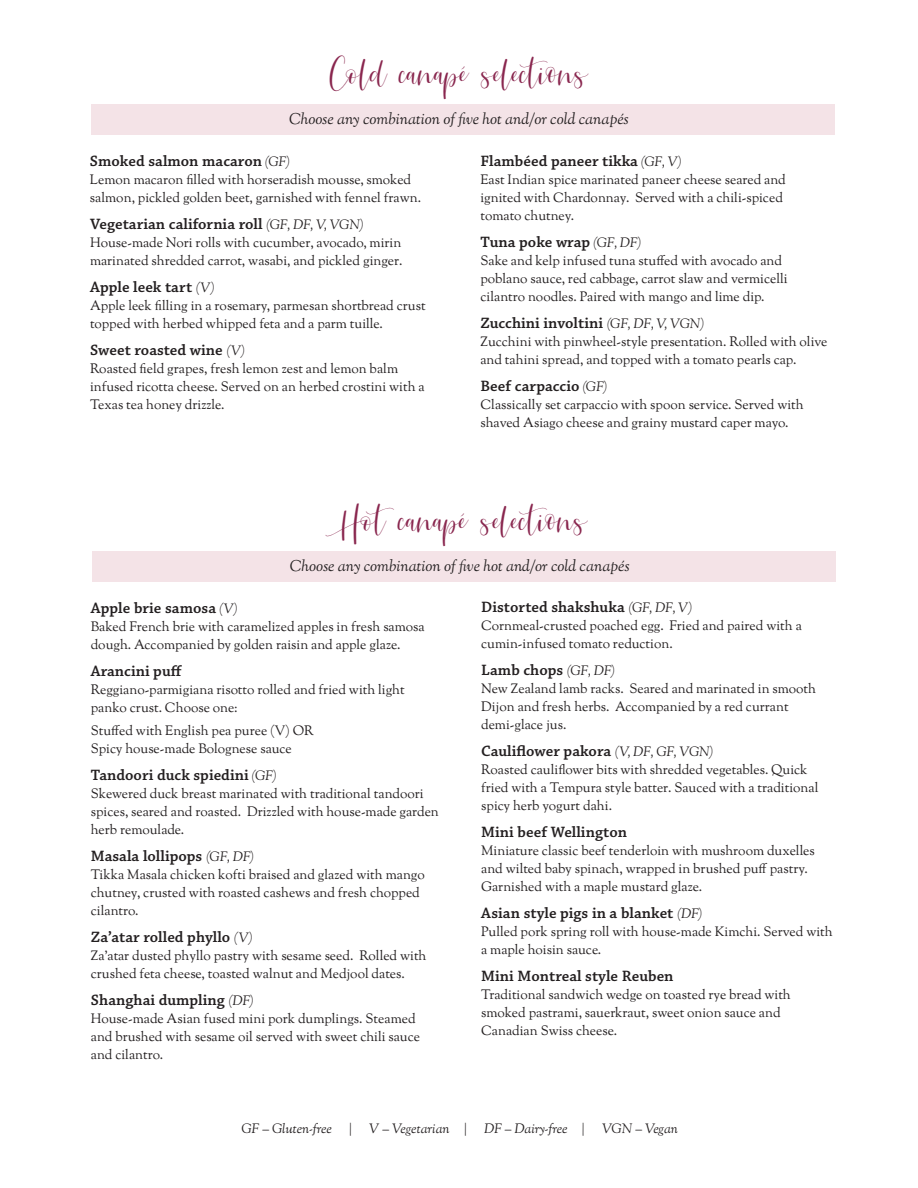
<style>
.page{position:relative;width:918px;height:1188px;background:#fff}
.page>*{position:absolute;margin:0;border:0;box-sizing:border-box;transform-origin:0 0}
.t1{font:40.5px "Julietta";color:#89264e}
.items{font:15.75px "Chaparral Pro Semibold Capt";color:#231f20}
.t2{font:italic 15.75px "Sorts Mill Goudy";letter-spacing:-.005em;color:#231f20}
.t3{font:13.5px/18px "Sorts Mill Goudy";color:#231f20}
.t4{font:italic 13.5px "Sorts Mill Goudy";letter-spacing:-.01em;color:#231f20}
.s1{font-family:"Sorts Mill Goudy";font-style:italic;font-size:13.5px}
</style>
<div class="page">
<div style="left:92px;top:105px;width:743px;height:30px;background:#f4e3e7"></div>
<div style="left:93px;top:552px;width:743px;height:30px;background:#f4e3e7"></div>
<p class="t1" style="left:330px;top:49px;width:260px">Cold canapé selections</p>
<p class="t2" style="left:289px;top:109px;width:341px">Choose any combination of five hot and/or cold canapés</p>
<p class="items" style="left:90px;top:152px;width:202px">Smoked salmon macaron <span class="s1">(GF)</span></p>
<p class="t3" style="left:90px;top:171px;width:333px">Lemon macaron filled with horseradish mousse, smoked salmon, pickled golden beet, garnished with fennel frawn.</p>
<p class="items" style="left:90px;top:215px;width:275px">Vegetarian california roll <span class="s1">(GF, DF, V, VGN)</span></p>
<p class="t3" style="left:90px;top:234px;width:314px">House-made Nori rolls with cucumber, avocado, mirin marinated shredded carrot, wasabi, and pickled ginger.</p>
<p class="items" style="left:90px;top:278px;width:126px">Apple leek tart <span class="s1">(V)</span></p>
<p class="t3" style="left:90px;top:297px;width:337px">Apple leek filling in a rosemary, parmesan shortbread crust topped with herbed whipped feta and a parm tuille.</p>
<p class="items" style="left:90px;top:341px;width:157px">Sweet roasted wine <span class="s1">(V)</span></p>
<p class="t3" style="left:90px;top:360px;width:336px">Roasted field grapes, fresh lemon zest and lemon balm infused ricotta cheese. Served on an herbed crostini with a<br>Texas tea honey drizzle.</p>
<p class="items" style="left:480px;top:152px;width:203px">Flambéed paneer tikka <span class="s1">(GF, V)</span></p>
<p class="t3" style="left:480px;top:171px;width:307px">East Indian spice marinated paneer cheese seared and ignited with Chardonnay. Served with a chili-spiced tomato chutney.</p>
<p class="items" style="left:480px;top:233px;width:162px">Tuna poke wrap <span class="s1">(GF, DF)</span></p>
<p class="t3" style="left:480px;top:252px;width:309px">Sake and kelp infused tuna stuffed with avocado and poblano sauce, red cabbage, carrot slaw and vermicelli cilantro noodles. Paired with mango and lime dip.</p>
<p class="items" style="left:480px;top:314px;width:225px">Zucchini involtini <span class="s1">(GF, DF, V, VGN)</span></p>
<p class="t3" style="left:480px;top:333px;width:348px">Zucchini with pinwheel-style presentation. Rolled with olive and tahini spread, and topped with a tomato pearls cap.</p>
<p class="items" style="left:480px;top:377px;width:128px">Beef carpaccio <span class="s1">(GF)</span></p>
<p class="t3" style="left:480px;top:396px;width:325px;line-height:18.8px">Classically set carpaccio with spoon service. Served with shaved Asiago cheese and grainy mustard caper mayo.</p>
<p class="t1" style="left:332px;top:496px;width:257px">Hot canapé selections</p>
<p class="t2" style="left:290px;top:556px;width:341px">Choose any combination of five hot and/or cold canapés</p>
<p class="items" style="left:91px;top:599px;width:149px">Apple brie samosa <span class="s1">(V)</span></p>
<p class="t3" style="left:91px;top:618px;width:336px">Baked French brie with caramelized apples in fresh samosa dough. Accompanied by golden raisin and apple glaze.</p>
<p class="items" style="left:91px;top:662px;width:93px">Arancini puff</p>
<p class="t3" style="left:91px;top:681px;width:315px">Reggiano-parmigiana risotto rolled and fried with light panko crust. Choose one:</p>
<p class="t3" style="left:91px;top:722px;width:225px">Stuffed with English pea puree (V) OR<br>Spicy house-made Bolognese sauce</p>
<p class="items" style="left:91px;top:765px;width:187px">Tandoori duck spiedini <span class="s1">(GF)</span></p>
<p class="t3" style="left:91px;top:785px;width:350px">Skewered duck breast marinated with traditional tandoori spices, seared and roasted. Drizzled with house-made garden herb remoulade.</p>
<p class="items" style="left:91px;top:846px;width:165px">Masala lollipops <span class="s1">(GF, DF)</span></p>
<p class="t3" style="left:91px;top:866px;width:336px">Tikka Masala chicken kofti braised and glazed with mango chutney, crusted with roasted cashews and fresh chopped cilantro.</p>
<p class="items" style="left:91px;top:927px;width:163px">Za’atar rolled phyllo <span class="s1">(V)</span></p>
<p class="t3" style="left:91px;top:947px;width:337px">Za’atar dusted phyllo pastry with sesame seed. Rolled with crushed feta cheese, toasted walnut and Medjool dates.</p>
<p class="items" style="left:91px;top:990px;width:165px">Shanghai dumpling <span class="s1">(DF)</span></p>
<p class="t3" style="left:91px;top:1010px;width:331px">House-made Asian fused mini pork dumplings. Steamed and brushed with sesame oil served with sweet chili sauce and cilantro.</p>
<p class="items" style="left:481px;top:598px;width:213px">Distorted shakshuka <span class="s1">(GF, DF, V)</span></p>
<p class="t3" style="left:481px;top:617px;width:322px">Cornmeal-crusted poached egg. Fried and paired with a cumin-infused tomato reduction.</p>
<p class="items" style="left:481px;top:661px;width:135px">Lamb chops <span class="s1">(GF, DF)</span></p>
<p class="t3" style="left:481px;top:680px;width:336px">New Zealand lamb racks. Seared and marinated in smooth<br>Dijon and fresh herbs. Accompanied by a red currant demi-glace jus.</p>
<p class="items" style="left:481px;top:742px;width:234px">Cauliflower pakora <span class="s1">(V, DF, GF, VGN)</span></p>
<p class="t3" style="left:481px;top:761px;width:339px">Roasted cauliflower bits with shredded vegetables. Quick fried with a Tempura style batter. Sauced with a traditional spicy herb yogurt dahi.</p>
<p class="items" style="left:481px;top:823px;width:147px">Mini beef Wellington</p>
<p class="t3" style="left:481px;top:842px;width:335px">Miniature classic beef tenderloin with mushroom duxelles and wilted baby spinach, wrapped in brushed puff pastry.<br>Garnished with a maple mustard glaze.</p>
<p class="items" style="left:481px;top:904px;width:223px">Asian style pigs in a blanket <span class="s1">(DF)</span></p>
<p class="t3" style="left:481px;top:923px;width:353px">Pulled pork spring roll with house-made Kimchi. Served with a maple hoisin sauce.</p>
<p class="items" style="left:481px;top:967px;width:194px">Mini Montreal style Reuben</p>
<p class="t3" style="left:481px;top:986px;width:311px">Traditional sandwich wedge on toasted rye bread with smoked pastrami, sauerkraut, sweet onion sauce and<br>Canadian Swiss cheese.</p>
<p class="t4" style="left:242px;top:1121px;width:92px">GF – Gluten-free</p>
<p class="t4" style="left:349px;top:1121px;width:4px">|</p>
<p class="t4" style="left:369px;top:1121px;width:99px">V – Vegetarian |</p>
<p class="t4" style="left:484px;top:1121px;width:102px">DF – Dairy-free |</p>
<p class="t4" style="left:602px;top:1121px;width:77px">VGN – Vegan</p>
</div>
